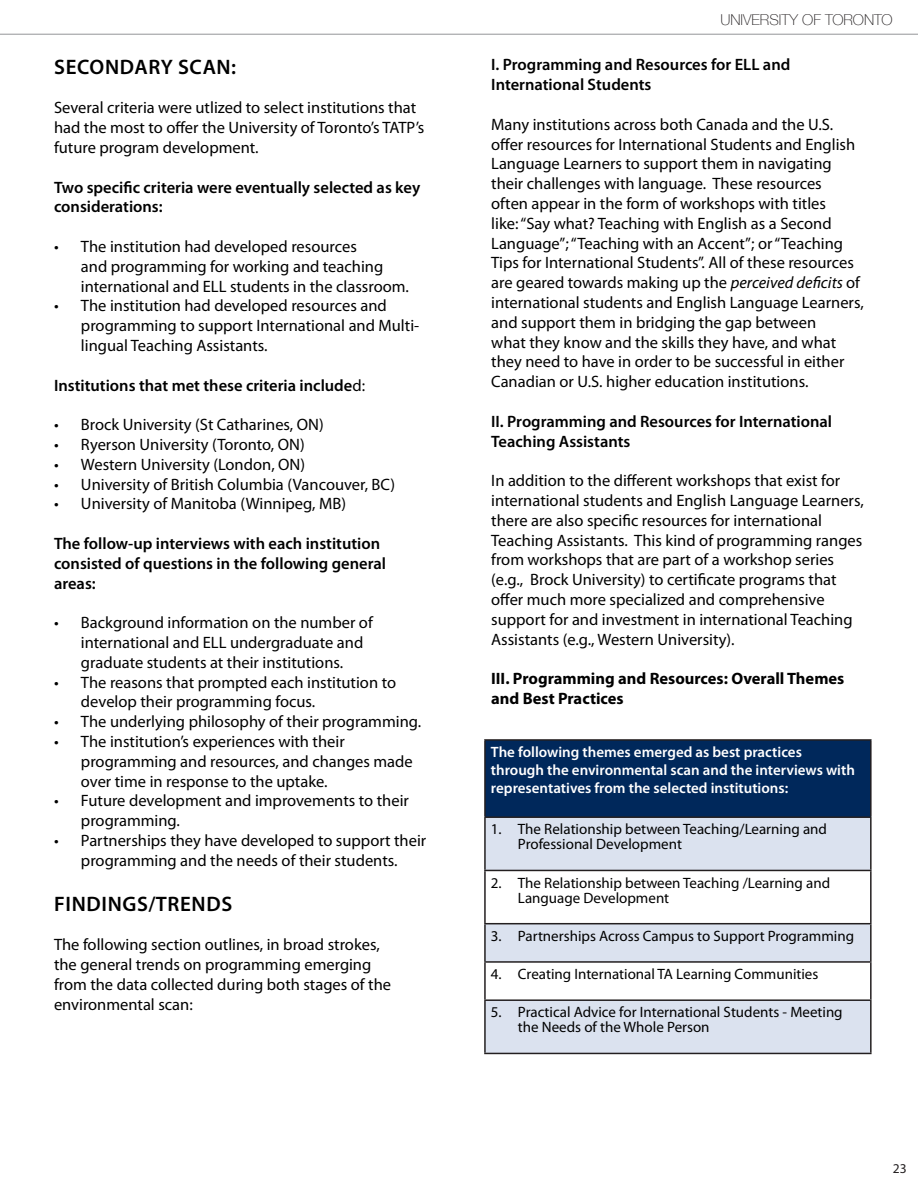
<style>
.page{position:relative;width:918px;height:1188px;background:#fff}
.page>*{position:absolute;margin:0;border:0;box-sizing:border-box;transform-origin:0 0}
.Heading_2b{font:600 21px "Myriad Pro";letter-spacing:.03em;color:#000}
.Main_Paragraph{font:16.5px/19.8px "Myriad Pro";color:#000}
.Main_Paragraph-2{font:600 16.5px/19.8px "Myriad Pro";color:#000}
.Main_Paragraph-3{font:700 16.5px/19.8px "Myriad Pro";color:#000}
.Main_Paragraph-4{font:15px/15px "Myriad Pro";color:#000}
.Main_Paragraph-5{font:600 15px/18px "Myriad Pro";color:#fff}
.t1{font:100 15px "Helvetica Neue";color:#231f20}
.t2{font:13.5px "Myriad Pro";color:#231f20}
.s1{font-weight:400}
.s2{font-style:italic}
</style>
<div class="page">
<hr style="left:0;top:34px;width:918px;height:1px;background:#939598">
<div style="left:485px;top:740px;width:386px;height:77px;background:#00285b"></div>
<svg style="left:486px;top:818px;width:384px;height:235px;fill:#dbe2ef"></svg>
<hr style="left:484px;top:739px;width:388px;height:2px;background:#231f20">
<hr style="left:484px;top:741px;width:2px;height:75px;background:#231f20">
<hr style="left:870px;top:741px;width:2px;height:75px;background:#231f20">
<hr style="left:484px;top:816px;width:388px;height:2px;background:#231f20">
<hr style="left:484px;top:818px;width:2px;height:52px;background:#231f20">
<hr style="left:870px;top:818px;width:2px;height:52px;background:#231f20">
<hr style="left:484px;top:870px;width:388px;height:1px;background:#231f20">
<hr style="left:484px;top:871px;width:2px;height:52px;background:#231f20">
<hr style="left:870px;top:871px;width:2px;height:52px;background:#231f20">
<hr style="left:484px;top:923px;width:388px;height:1px;background:#231f20">
<hr style="left:484px;top:924px;width:2px;height:37px;background:#231f20">
<hr style="left:870px;top:924px;width:2px;height:37px;background:#231f20">
<hr style="left:484px;top:961px;width:388px;height:2px;background:#231f20">
<hr style="left:484px;top:963px;width:2px;height:36px;background:#231f20">
<hr style="left:870px;top:963px;width:2px;height:36px;background:#231f20">
<hr style="left:484px;top:999px;width:388px;height:2px;background:#231f20">
<hr style="left:484px;top:1001px;width:2px;height:52px;background:#231f20">
<hr style="left:870px;top:1001px;width:2px;height:52px;background:#231f20">
<hr style="left:484px;top:1053px;width:388px;height:1px;background:#231f20">
<p class="Heading_2b" style="left:54px;top:53px;width:184px">SECONDARY SCAN:</p>
<p class="Main_Paragraph" style="left:54px;top:98px;width:372px">Several criteria were utlized to select institutions that had the most to offer the University of Toronto’s TATP’s future program development.</p>
<p class="Main_Paragraph-2" style="left:54px;top:177px;width:368px">Two specific criteria were eventually selected as key considerations:</p>
<p class="Main_Paragraph" style="left:81px;top:236px;width:330px;text-indent:-27px">• The institution had developed resources<br>and programming for working and teaching international and ELL students in the classroom.</p>
<p class="Main_Paragraph" style="left:81px;top:296px;width:340px;text-indent:-27px">• The institution had developed resources and programming to support International and Multi&shy;lingual Teaching Assistants.</p>
<p class="Main_Paragraph-2" style="left:54px;top:375px;width:313px">Institutions that met these criteria include<span class="s1">d:</span></p>
<p class="Main_Paragraph" style="left:54px;top:415px;width:271px">• Brock University (St Catharines, ON)</p>
<p class="Main_Paragraph" style="left:54px;top:434px;width:252px">• Ryerson University (Toronto, ON)</p>
<p class="Main_Paragraph" style="left:54px;top:454px;width:253px">• Western University (London, ON)</p>
<p class="Main_Paragraph" style="left:54px;top:474px;width:343px">• University of British Columbia (Vancouver, BC)</p>
<p class="Main_Paragraph" style="left:54px;top:494px;width:294px">• University of Manitoba (Winnipeg, MB)</p>
<p class="Main_Paragraph-2" style="left:54px;top:533px;width:334px">The follow-up interviews with each institution consisted of questions in the following general areas:</p>
<p class="Main_Paragraph" style="left:81px;top:613px;width:293px;text-indent:-27px">• Background information on the number of international and ELL undergraduate and graduate students at their institutions.</p>
<p class="Main_Paragraph" style="left:81px;top:672px;width:317px;text-indent:-27px">• The reasons that prompted each institution to develop their programming focus.</p>
<p class="Main_Paragraph" style="left:54px;top:712px;width:369px">• The underlying philosophy of their programming.</p>
<p class="Main_Paragraph" style="left:81px;top:731px;width:333px;text-indent:-27px">• The institution’s experiences with their programming and resources, and changes made over time in response to the uptake.</p>
<p class="Main_Paragraph" style="left:81px;top:791px;width:329px;text-indent:-27px">• Future development and improvements to their programming.</p>
<p class="Main_Paragraph" style="left:54px;top:830px;width:374px;text-align:center">• Partnerships they have developed to support their programming and the needs of their students.</p>
<p class="Heading_2b" style="left:54px;top:890px;width:180px">FINDINGS/TRENDS</p>
<p class="Main_Paragraph" style="left:54px;top:935px;width:339px">The following section outlines, in broad strokes, the general trends on programming emerging from the data collected during both stages of the environmental scan:</p>
<p class="t1" style="left:720px;top:8px;width:174px">UNIVERSITY OF TORONTO</p>
<p class="Main_Paragraph-2" style="left:491px;top:55px;width:301px">I. Programming and Resources for ELL and<br>International Students</p>
<p class="Main_Paragraph" style="left:491px;top:114px;width:374px">Many institutions across both Canada and the U.S. offer resources for International Students and English Language Learners to support them in navigating their challenges with language. These resources<br>often appear in the form of workshops with titles<br>like: “Say what? Teaching with English as a Second Language”; “Teaching with an Accent”; or “Teaching Tips for International Students”. All of these resources are geared towards making up the <span class="s2">perceived deficits</span> of international students and English Language Learners, and support them in bridging the gap between<br>what they know and the skills they have, and what they need to have in order to be successful in either Canadian or U.S. higher education institutions.</p>
<p class="Main_Paragraph-2" style="left:491px;top:411px;width:342px">II. Programming and Resources for International<br>Teaching Assistants</p>
<p class="Main_Paragraph" style="left:491px;top:471px;width:374px">In addition to the different workshops that exist for international students and English Language Learners, there are also specific resources for international Teaching Assistants. This kind of programming ranges from workshops that are part of a workshop series (e.g., Brock University) to certificate programs that offer much more specialized and comprehensive support for and investment in international Teaching Assistants (e.g., Western University).</p>
<p class="Main_Paragraph-3" style="left:491px;top:668px;width:355px">III. Programming and Resources: Overall Themes and Best Practices</p>
<p class="Main_Paragraph-5" style="left:491px;top:743px;width:366px">The following themes emerged as best practices through the environmental scan and the interviews with representatives from the selected institutions:</p>
<p class="Main_Paragraph-4" style="left:518px;top:822px;width:311px;text-indent:-27px">1. The Relationship between Teaching/Learning and<br>Professional Development</p>
<p class="Main_Paragraph-4" style="left:518px;top:875px;width:314px;text-indent:-27px">2. The Relationship between Teaching /Learning and<br>Language Development</p>
<p class="Main_Paragraph-4" style="left:491px;top:928px;width:365px">3. Partnerships Across Campus to Support Programming</p>
<p class="Main_Paragraph-4" style="left:491px;top:966px;width:329px">4. Creating International TA Learning Communities</p>
<p class="Main_Paragraph-4" style="left:518px;top:1005px;width:326px;text-indent:-27px">5. Practical Advice for International Students - Meeting the Needs of the Whole Person</p>
<p class="t2" style="left:893px;top:1161px;width:15px">23</p>
</div>
